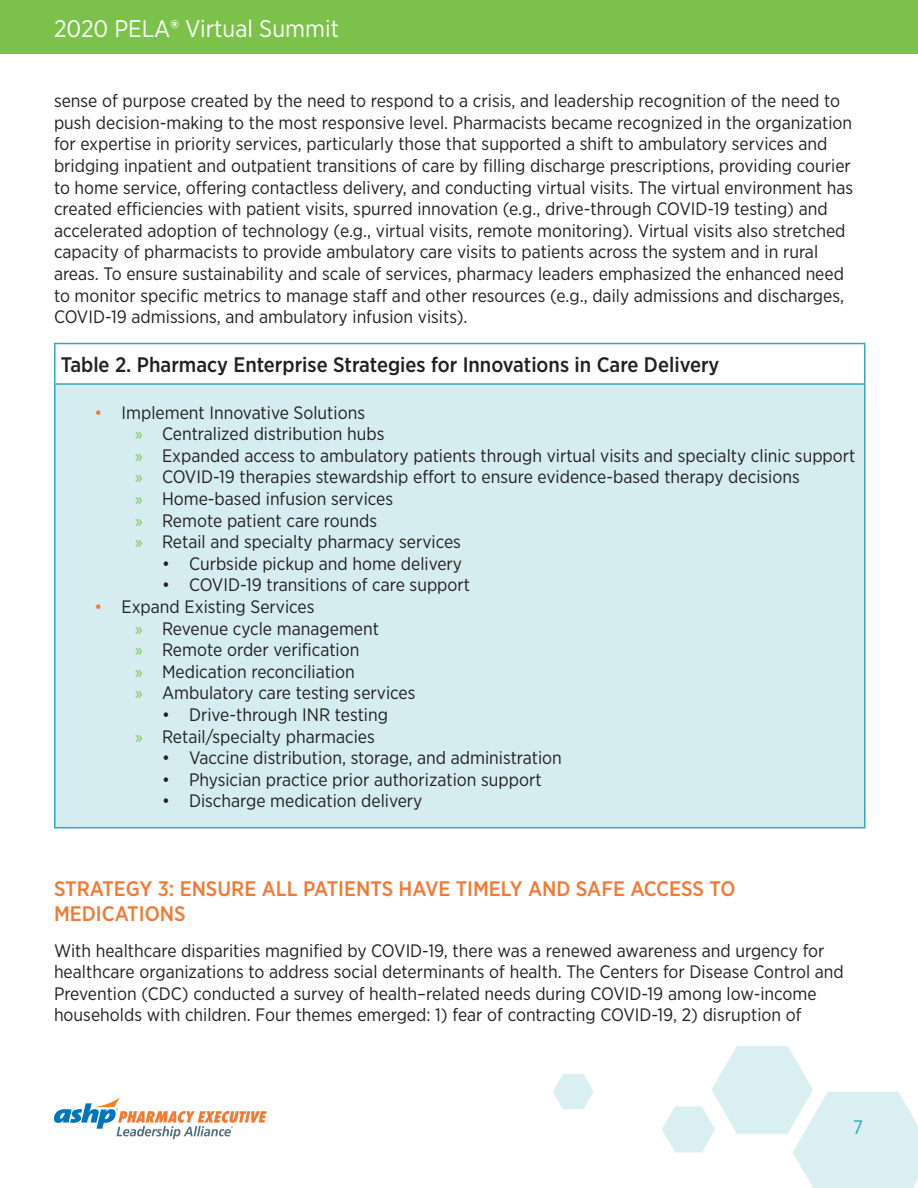
<style>
.page{position:relative;width:918px;height:1188px;background:#fff}
.page>*{position:absolute;margin:0;border:0;box-sizing:border-box;transform-origin:0 0}
.t1{font:24px "Gotham Narrow";color:#fff}
.t2{font:500 21px "Gotham Narrow";color:#231f20}
.SubTitle{font:500 21px/25.2px "Gotham Narrow";color:#f37932}
.t3{font:19.5px "Gotham Narrow";color:#2fa7b5}
.Body_Copy{font:18px/21.6px "Gotham Narrow";color:#231f20}
.s1{font-weight:700}
.s2{color:#f37932}
.s3{font-family:"Myriad Pro";color:#7cc24a}
</style>
<div class="page">
<div style="left:0;top:0;width:918px;height:54px;background:#7cc24a"></div>
<svg style="left:54px;top:1097px;width:213px;height:42px"></svg>
<svg style="left:662px;top:1046px;width:256px;height:142px"></svg>
<svg style="left:553px;top:1074px;width:41px;height:35px"></svg>
<div style="left:55px;top:384px;width:810px;height:444px;background:#d5edf0"></div>
<hr style="left:54px;top:385px;width:2px;height:442px;background:#2fa7b5">
<hr style="left:864px;top:385px;width:2px;height:442px;background:#2fa7b5">
<hr style="left:54px;top:827px;width:812px;height:1px;background:#2fa7b5">
<hr style="left:54px;top:343px;width:812px;height:1px;background:#2fa7b5">
<hr style="left:54px;top:344px;width:2px;height:39px;background:#2fa7b5">
<hr style="left:864px;top:344px;width:2px;height:39px;background:#2fa7b5">
<hr style="left:54px;top:383px;width:812px;height:2px;background:#2fa7b5">
<h1 class="t1" style="left:54px;top:13px;width:287px">2020 PELA<span class="s1">®</span> Virtual Summit</h1>
<p class="Body_Copy" style="left:54px;top:90px;width:801px">sense of purpose created by the need to respond to a crisis, and leadership recognition of the need to push decision-making to the most responsive level. Pharmacists became recognized in the organization for expertise in priority services, particularly those that supported a shift to ambulatory services and bridging inpatient and outpatient transitions of care by filling discharge prescriptions, providing courier to home service, offering contactless delivery, and conducting virtual visits. The virtual environment has created efficiencies with patient visits, spurred innovation (e.g., drive-through COVID-19 testing) and accelerated adoption of technology (e.g., virtual visits, remote monitoring). Virtual visits also stretched capacity of pharmacists to provide ambulatory care visits to patients across the system and in rural areas. To ensure sustainability and scale of services, pharmacy leaders emphasized the enhanced need to monitor specific metrics to manage staff and other resources (e.g., daily admissions and discharges, COVID-19 admissions, and ambulatory infusion visits).</p>
<p class="t2" style="left:61px;top:351px;width:660px">Table 2. Pharmacy Enterprise Strategies for Innovations in Care Delivery</p>
<p class="Body_Copy" style="left:94px;top:401px;width:272px"><span class="s2">•</span> Implement Innovative Solutions</p>
<p class="Body_Copy" style="left:135px;top:423px;width:251px"><span class="s3">»</span> Centralized distribution hubs</p>
<p class="Body_Copy" style="left:135px;top:444px;width:722px"><span class="s3">»</span> Expanded access to ambulatory patients through virtual visits and specialty clinic support</p>
<p class="Body_Copy" style="left:135px;top:466px;width:666px"><span class="s3">»</span> COVID-19 therapies stewardship effort to ensure evidence-based therapy decisions</p>
<p class="Body_Copy" style="left:135px;top:488px;width:260px"><span class="s3">»</span> Home-based infusion services</p>
<p class="Body_Copy" style="left:135px;top:509px;width:244px"><span class="s3">»</span> Remote patient care rounds</p>
<p class="Body_Copy" style="left:135px;top:531px;width:327px"><span class="s3">»</span> Retail and specialty pharmacy services</p>
<p class="Body_Copy" style="left:162px;top:552px;width:302px">• Curbside pickup and home delivery</p>
<p class="Body_Copy" style="left:162px;top:574px;width:310px">• COVID-19 transitions of care support</p>
<p class="Body_Copy" style="left:94px;top:596px;width:222px"><span class="s2">•</span> Expand Existing Services</p>
<p class="Body_Copy" style="left:135px;top:617px;width:246px"><span class="s3">»</span> Revenue cycle management</p>
<p class="Body_Copy" style="left:135px;top:639px;width:226px"><span class="s3">»</span> Remote order verification</p>
<p class="Body_Copy" style="left:135px;top:660px;width:221px"><span class="s3">»</span> Medication reconciliation</p>
<p class="Body_Copy" style="left:135px;top:682px;width:282px"><span class="s3">»</span> Ambulatory care testing services</p>
<p class="Body_Copy" style="left:162px;top:704px;width:228px">• Drive-through INR testing</p>
<p class="Body_Copy" style="left:135px;top:725px;width:241px"><span class="s3">»</span> Retail/specialty pharmacies</p>
<p class="Body_Copy" style="left:162px;top:747px;width:401px">• Vaccine distribution, storage, and administration</p>
<p class="Body_Copy" style="left:162px;top:768px;width:381px">• Physician practice prior authorization support</p>
<p class="Body_Copy" style="left:162px;top:790px;width:262px">• Discharge medication delivery</p>
<p class="SubTitle" style="left:54px;top:876px;width:683px">STRATEGY 3: ENSURE ALL PATIENTS HAVE TIMELY AND SAFE ACCESS TO<br>MEDICATIONS</p>
<p class="Body_Copy" style="left:54px;top:939px;width:791px">With healthcare disparities magnified by COVID-19, there was a renewed awareness and urgency for healthcare organizations to address social determinants of health. The Centers for Disease Control and Prevention (CDC) conducted a survey of health–related needs during COVID-19 among low-income households with children. Four themes emerged: 1) fear of contracting COVID-19, 2) disruption of</p>
<p class="t3" style="left:853px;top:1115px;width:11px">7</p>
</div>
